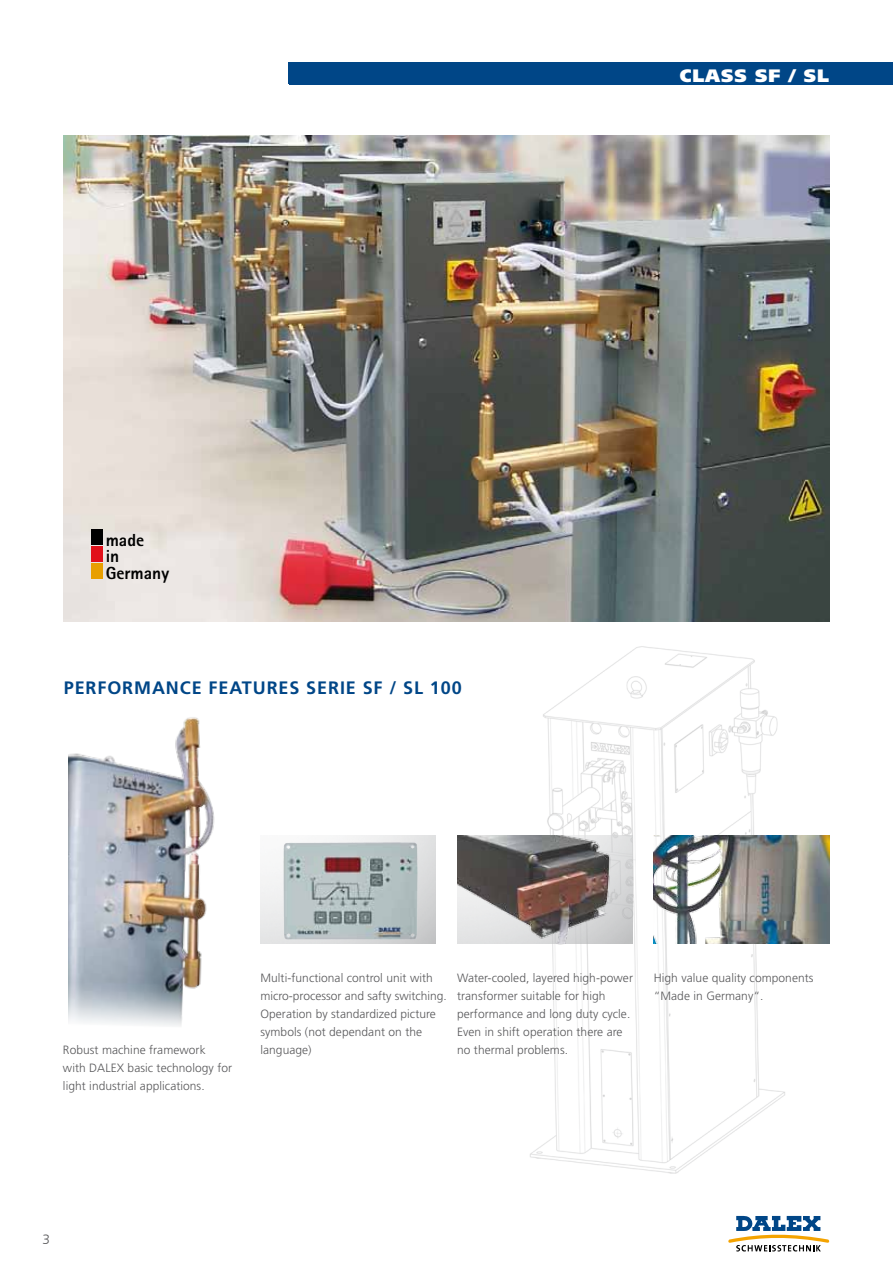
<style>
.page{position:relative;width:893px;height:1263px;background:#fff}
.page>*{position:absolute;margin:0;border:0;box-sizing:border-box;transform-origin:0 0}
.t1{font:700 18px "Frutiger LT Std";letter-spacing:.05em;color:#004687}
.t2{font:900 18px "Frutiger LT Std";letter-spacing:.05em;color:#fff}
.t3{font:800 17.55px/16.8px "Rotis Sans Serif";color:#000}
.t4{font:300 13.5px "Frutiger LT";color:#58585a}
.t5{font:300 12px/18px "Frutiger LT Std";letter-spacing:.005em;color:#58585a}
</style>
<div class="page">
<div style="left:289px;top:64px;width:604px;height:21px;background:#004687"></div>
<svg style="left:728px;top:1216px;width:101px;height:35px"></svg>
<img style="left:494px;top:646px;width:313px;height:528px">
<img style="left:64px;top:136px;width:765px;height:486px">
<img style="left:68px;top:717px;width:147px;height:309px">
<div style="left:288px;top:63px;width:605px;height:21px;background:#004687"></div>
<img style="left:260px;top:836px;width:176px;height:108px">
<img style="left:283px;top:842px;width:134px;height:98px">
<img style="left:618px;top:836px;width:14px;height:108px">
<img style="left:457px;top:836px;width:161px;height:108px">
<img style="left:654px;top:836px;width:175px;height:108px">
<div style="left:91px;top:530px;width:12px;height:15px;background:#000"></div>
<div style="left:91px;top:546px;width:12px;height:16px;background:#e1101a"></div>
<div style="left:91px;top:564px;width:12px;height:15px;background:#e89f00"></div>
<h1 class="t2" style="left:680px;top:64px;width:151px">CLASS SF / SL</h1>
<h2 class="t3" style="left:106px;top:531px;width:65px">made<br>in<br>Germany</h2>
<h1 class="t1" style="left:64px;top:677px;width:14px">PERFORMANCE</h1>
<h1 class="t1" style="left:209px;top:677px;width:22px">FEAT</h1>
<h1 class="t1" style="left:253px;top:677px;width:26px">URES</h1>
<h1 class="t1" style="left:306px;top:677px;width:21px">SERIE</h1>
<h1 class="t1" style="left:363px;top:677px;width:101px">SF / SL 100</h1>
<p class="t5" style="left:63px;top:1041px;width:171px">Robust machine framework<br>with DALEX basic technology for light industrial applications.</p>
<p class="t5" style="left:260px;top:969px;width:188px">Multi-functional control unit with micro-processor and safty switching.<br>Operation by standardized picture symbols (not dependant on the language)</p>
<p class="t5" style="left:457px;top:969px;width:177px">Water-cooled, layered high-power transformer suitable for high performance and long duty cycle.<br>Even in shift operation there are no thermal problems.</p>
<p class="t5" style="left:654px;top:969px;width:161px">High value quality components “Made in Germany“.</p>
<p class="t4" style="left:43px;top:1232px;width:9px">3</p>
</div>
